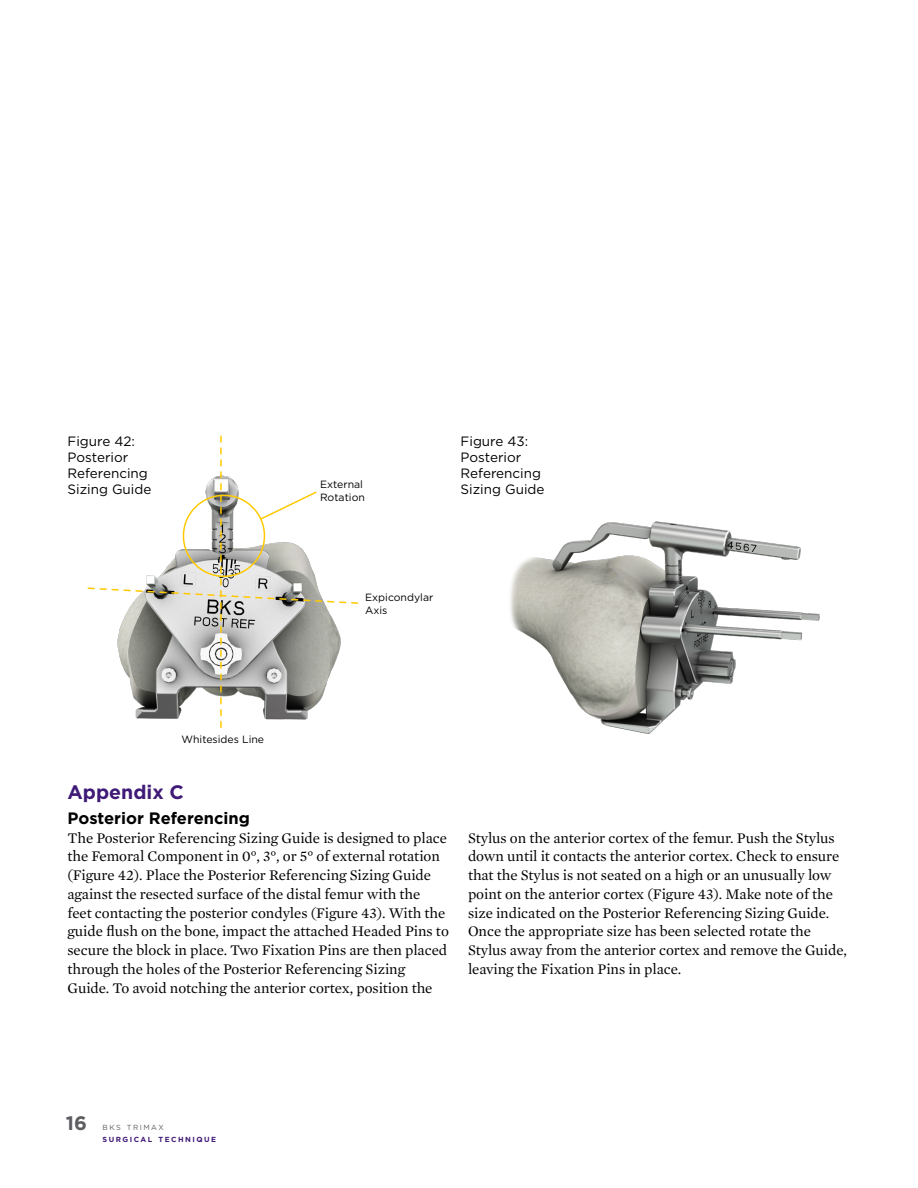
<style>
.page{position:relative;width:918px;height:1188px;background:#fff}
.page>*{position:absolute;margin:0;border:0;box-sizing:border-box;transform-origin:0 0}
.t1{font:700 19.5px "Gotham";color:#401a77}
.t2{font:700 19.5px "Gotham";color:#5e5c60}
.t3{font:700 16.5px "Gotham";color:#000}
.t4{font:15px/18.8px "Mercury Text G1";letter-spacing:-.005em;color:#000}
.t5{font:13.5px/15.8px "Gotham";color:#000}
.t6{font:10.5px/12.8px "Gotham";color:#000}
.t7{font:700 7.35px "Gotham";letter-spacing:.2em;color:#401a77}
.t8{font:7.35px "Gotham";letter-spacing:.2em;color:#5e5c60}
</style>
<div class="page">
<img style="left:510px;top:521px;width:310px;height:213px">
<svg style="left:87px;top:436px;width:272px;height:292px"></svg>
<div style="left:183px;top:495px;width:82px;height:82px;border:2px solid #ffc900;border-radius:50%"></div>
<p class="t5" style="left:68px;top:434px;width:85px">Figure 42:<br>Posterior<br>Referencing<br>Sizing Guide</p>
<p class="t6" style="left:182px;top:732px;width:84px">Whitesides Line</p>
<p class="t6" style="left:320px;top:478px;width:46px">External<br>Rotation</p>
<p class="t5" style="left:461px;top:434px;width:85px">Figure 43:<br>Posterior<br>Referencing<br>Sizing Guide</p>
<p class="t6" style="left:365px;top:591px;width:70px">Expicondylar<br>Axis</p>
<h1 class="t1" style="left:68px;top:779px;width:118px">Appendix C</h1>
<p class="t3" style="left:68px;top:807px;width:184px">Posterior Referencing</p>
<p class="t4" style="left:68px;top:827px;width:383px">The Posterior Referencing Sizing Guide is designed to place the Femoral Component in 0°, 3°, or 5° of external rotation (Figure 42). Place the Posterior Referencing Sizing Guide against the resected surface of the distal femur with the<br>feet contacting the posterior condyles (Figure 43). With the guide flush on the bone, impact the attached Headed Pins to secure the block in place. Two Fixation Pins are then placed through the holes of the Posterior Referencing Sizing Guide. To avoid notching the anterior cortex, position the</p>
<p class="t4" style="left:468px;top:827px;width:380px">Stylus on the anterior cortex of the femur. Push the Stylus down until it contacts the anterior cortex. Check to ensure that the Stylus is not seated on a high or an unusually low point on the anterior cortex (Figure 43). Make note of the size indicated on the Posterior Referencing Sizing Guide.<br>Once the appropriate size has been selected rotate the Stylus away from the anterior cortex and remove the Guide, leaving the Fixation Pins in place.</p>
<h1 class="t2" style="left:66px;top:1110px;width:23px">16</h1>
<p class="t8" style="left:103px;top:1122px;width:63px">BKS TRIMAX</p>
<p class="t7" style="left:103px;top:1135px;width:115px">SURGICAL TECHNIQUE</p>
</div>
